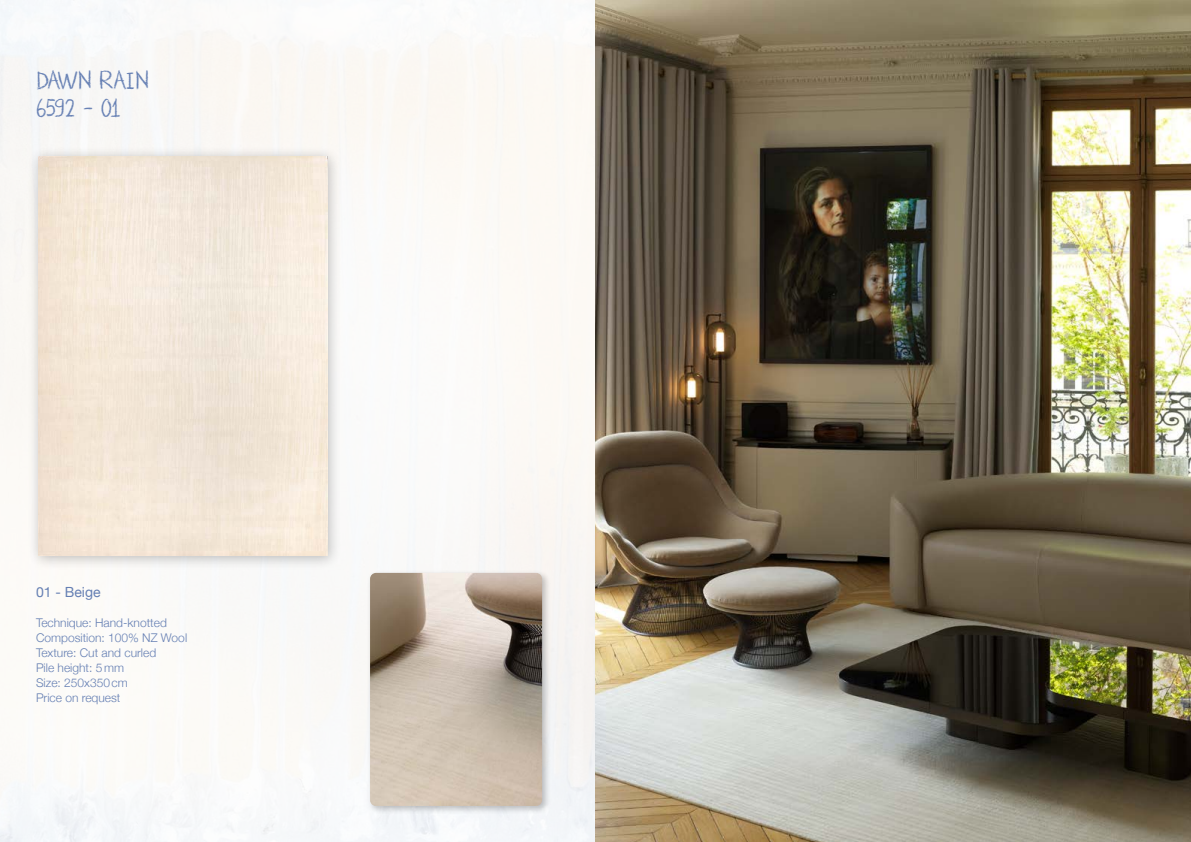
<style>
.page{position:relative;width:1191px;height:842px;background:#fff}
.page>*{position:absolute;margin:0;border:0;box-sizing:border-box;transform-origin:0 0}
.t1{font:29px/28px "DK Nouveau Crayon";letter-spacing:-.04em;color:#657fb3}
.t2{font:14px "Helvetica Neue";color:#657fb3}
.t3{font:300 12px/15px "Helvetica Neue";color:#657fb3}
</style>
<div class="page">
<div style="left:27px;top:145px;width:315px;height:426px;background:#000;opacity:.25"></div>
<img style="left:39px;top:156px;width:289px;height:400px">
<img style="left:595px;top:0;width:596px;height:842px">
<div style="left:366px;top:569px;width:185px;height:246px;background:#000;opacity:.24"></div>
<img style="left:370px;top:573px;width:172px;height:233px">
<h1 class="t1" style="left:36px;top:67px;width:115px">DAWN RAIN<br>6592 - 01</h1>
<p class="t2" style="left:36px;top:582px;width:66px">01 - Beige</p>
<p class="t3" style="left:36px;top:614px;width:153px">Technique: Hand-knotted<br>Composition: 100% NZ Wool<br>Texture: Cut and curled<br>Pile height: 5mm<br>Size: 250x350cm<br>Price on request</p>
</div>
